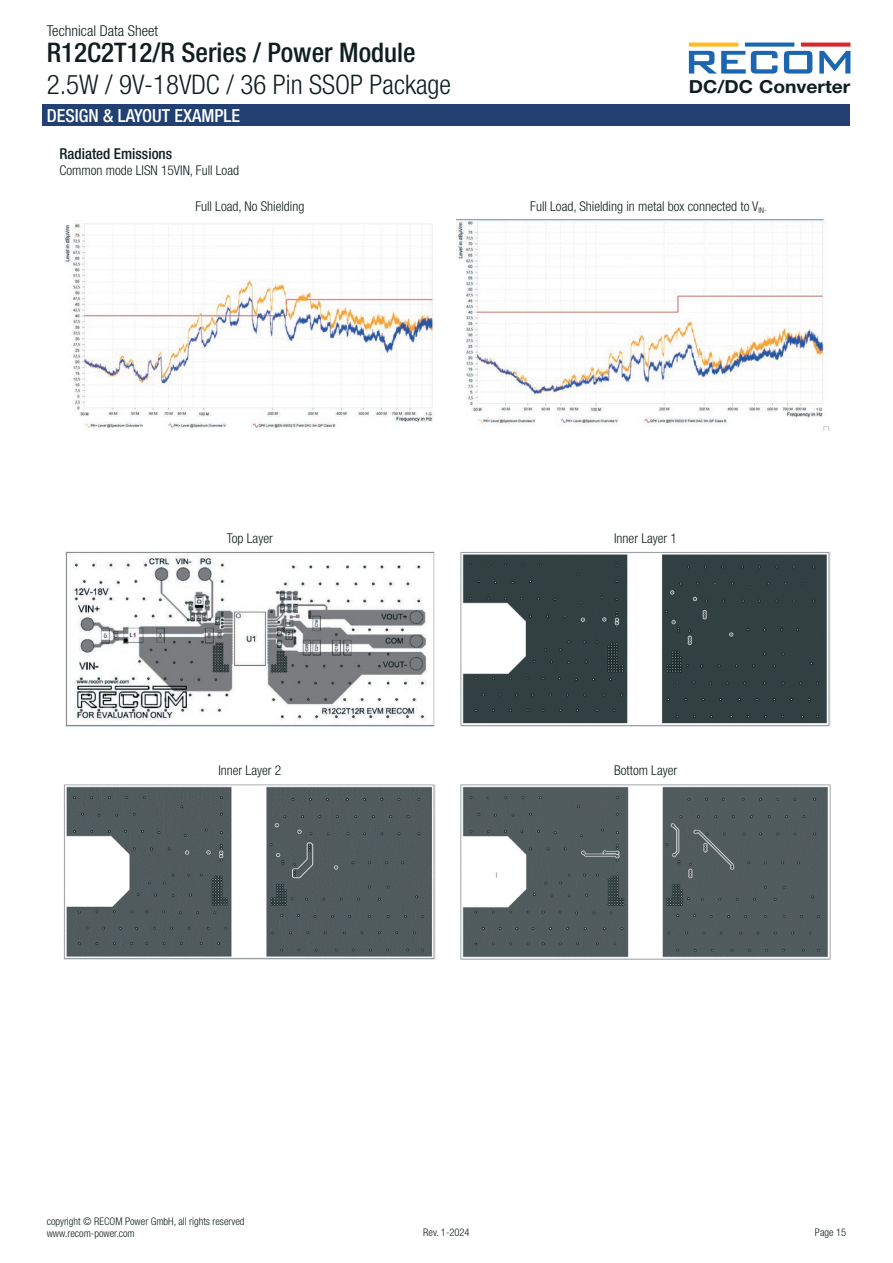
<style>
.page{position:relative;width:893px;height:1263px;background:#fff}
.page>*{position:absolute;margin:0;border:0;box-sizing:border-box;transform-origin:0 0}
.t1{font:300 condensed 27px "Helvetica Neue LT Std";color:#101f1e}
.t2{font:500 condensed 27px "Helvetica Neue LT Std";color:#101f1e}
.t3{font:500 condensed 18px "Helvetica Neue LT Std";color:#fff}
.t4{font:700 18px "Helvetica Neue LT Std";color:#101f1e;scale:1.07 1}
.t5{font:300 condensed 15px "Helvetica Neue LT Std";color:#101f1e}
.t6{font:500 condensed 15px "Helvetica Neue LT Std";color:#101f1e}
.t7{font:300 condensed 13.5px "Helvetica Neue LT Std";color:#101f1e}
.t8{font:300 condensed 10.5px/11.2px "Helvetica Neue LT Std";color:#101f1e}
</style>
<div class="page">
<svg style="left:689px;top:43px;width:49px;height:4px"></svg>
<svg style="left:745px;top:43px;width:49px;height:4px"></svg>
<svg style="left:801px;top:43px;width:49px;height:4px"></svg>
<svg style="left:689px;top:51px;width:89px;height:23px"></svg>
<svg style="left:784px;top:51px;width:28px;height:23px"></svg>
<svg style="left:819px;top:51px;width:31px;height:23px"></svg>
<img style="left:64px;top:220px;width:371px;height:209px">
<img style="left:457px;top:219px;width:373px;height:211px">
<div style="left:43px;top:105px;width:807px;height:21px;background:#224071"></div>
<img style="left:66px;top:551px;width:368px;height:176px">
<img style="left:64px;top:784px;width:372px;height:176px">
<img style="left:461px;top:552px;width:369px;height:175px">
<img style="left:461px;top:784px;width:370px;height:176px">
<p class="t5" style="left:47px;top:22px;width:113px">Technical Data Sheet</p>
<h1 class="t2" style="left:47px;top:36px;width:370px">R12C2T12/R Series / Power Module</h1>
<h1 class="t1" style="left:47px;top:69px;width:406px">2.5W / 9V-18VDC / 36 Pin SSOP Package</h1>
<h2 class="t3" style="left:47px;top:105px;width:195px">DESIGN &amp; LAYOUT EXAMPLE</h2>
<p class="t6" style="left:60px;top:145px;width:114px">Radiated Emissions</p>
<h2 class="t4" style="left:689px;top:75px;width:153px">DC/DC Converter</h2>
<p class="t7" style="left:60px;top:162px;width:181px">Common mode LISN 15VIN, Full Load</p>
<p class="t7" style="left:195px;top:199px;width:111px">Full Load, No Shielding</p>
<p class="t7" style="left:530px;top:199px;width:238px">Full Load, Shielding in metal box connected to V<sub>IN-</sub></p>
<p class="t7" style="left:227px;top:530px;width:47px">Top Layer</p>
<p class="t7" style="left:218px;top:762px;width:64px">Inner Layer 2</p>
<p class="t7" style="left:614px;top:530px;width:64px">Inner Layer 1</p>
<p class="t7" style="left:614px;top:762px;width:65px">Bottom Layer</p>
<p class="t8" style="left:47px;top:1216px;width:199px">copyright © RECOM Power GmbH, all rights reserved www.recom-power.com</p>
<p class="t8" style="left:423px;top:1226px;width:48px">Rev. 1-2024</p>
<p class="t8" style="left:815px;top:1226px;width:33px">Page 15</p>
</div>
